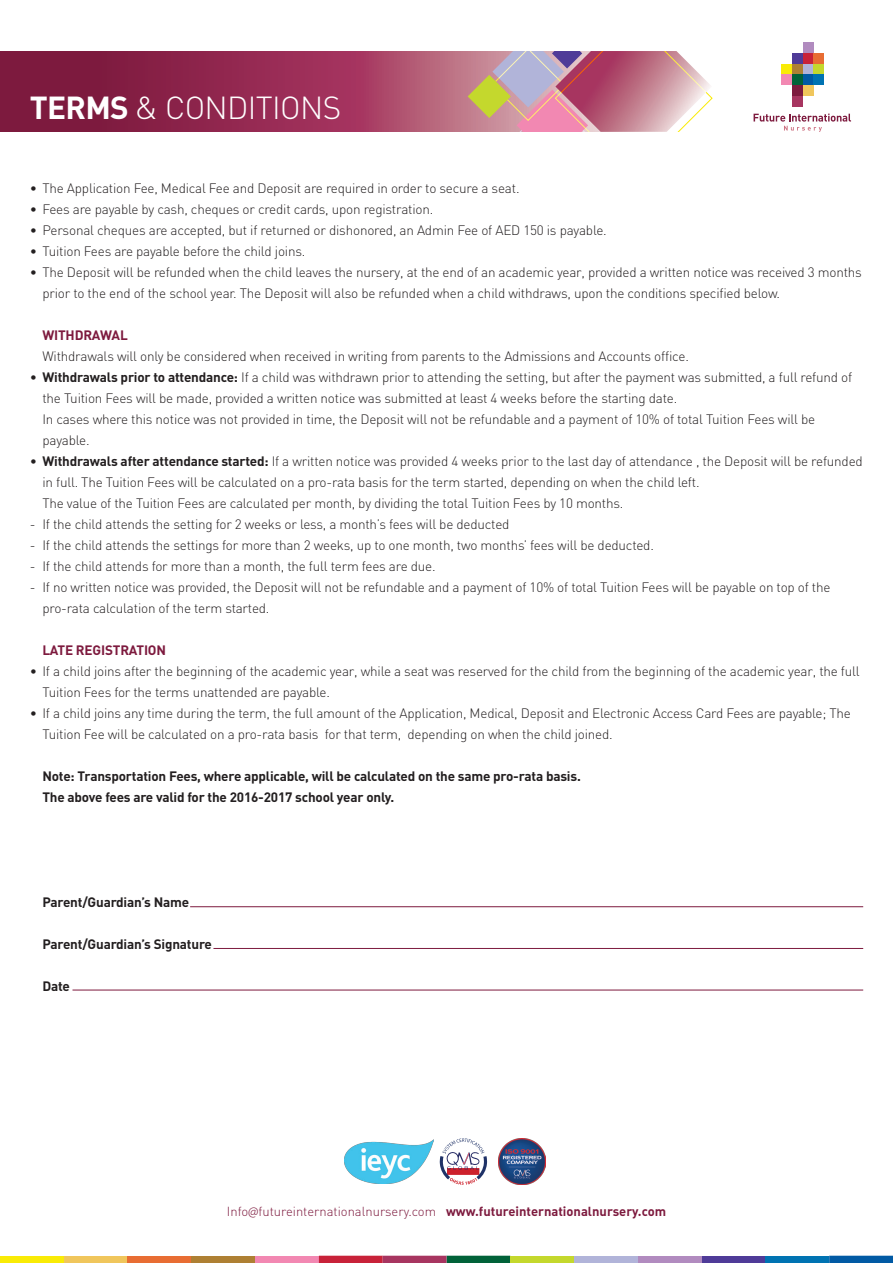
<style>
.page{position:relative;width:893px;height:1263px;background:#fff}
.page>*{position:absolute;margin:0;border:0;box-sizing:border-box;transform-origin:0 0}
.t1{font:300 31.5px "DIN";letter-spacing:-.02em;color:#fff}
.t2{font:300 13.5px/21px "DIN";letter-spacing:-.015em;color:#231f20}
.t3{font:700 13.5px/21px "DIN";letter-spacing:-.015em;color:#231f20}
.t4{font:700 13.5px "DIN";letter-spacing:-.015em;color:#7d1a3e}
.t5{font:12.9px "DIN Light Alternate";color:#7d1a3e}
.s1{font-weight:700}
.s2{font-family:"Myriad Pro";font-weight:300;font-size:14.4px}
.s3{font-family:"DIN Bold Alternate"}
</style>
<div class="page">
<svg style="left:496px;top:1136px;width:52px;height:51px"></svg>
<img style="left:499px;top:1138px;width:46px;height:47px">
<svg style="left:440px;top:1138px;width:47px;height:47px"></svg>
<img style="left:345px;top:1140px;width:89px;height:43px">
<div style="left:446px;top:1256px;width:64px;height:7px;background:#016239"></div>
<div style="left:510px;top:1256px;width:64px;height:7px;background:#c4d82d"></div>
<div style="left:574px;top:1256px;width:64px;height:7px;background:#b1b4d9"></div>
<div style="left:638px;top:1256px;width:64px;height:7px;background:#b18bbf"></div>
<div style="left:702px;top:1256px;width:63px;height:7px;background:#4f3b98"></div>
<div style="left:829px;top:1256px;width:64px;height:7px;background:#015aa4"></div>
<div style="left:765px;top:1256px;width:64px;height:7px;background:#0073b2"></div>
<div style="left:0;top:1256px;width:64px;height:7px;background:#f9eb06"></div>
<div style="left:64px;top:1256px;width:64px;height:7px;background:#f0c65c"></div>
<div style="left:128px;top:1256px;width:63px;height:7px;background:#e86d33"></div>
<div style="left:191px;top:1256px;width:64px;height:7px;background:#ae8033"></div>
<div style="left:255px;top:1256px;width:64px;height:7px;background:#f288b2"></div>
<div style="left:319px;top:1256px;width:64px;height:7px;background:#c82239"></div>
<div style="left:383px;top:1256px;width:63px;height:7px;background:#a73560"></div>
<svg style="left:0;top:51px;width:468px;height:81px;background:#942f53"></svg>
<svg style="left:754px;top:114px;width:97px;height:18px"></svg>
<div style="left:792px;top:53px;width:11px;height:11px;background:#4f3b98"></div>
<div style="left:803px;top:53px;width:10px;height:11px;background:#c82239"></div>
<div style="left:803px;top:43px;width:10px;height:10px;background:#b18bbf"></div>
<div style="left:813px;top:53px;width:11px;height:11px;background:#e86d33"></div>
<div style="left:792px;top:64px;width:11px;height:10px;background:#ae8033"></div>
<div style="left:803px;top:64px;width:10px;height:10px;background:#b1b4d9"></div>
<div style="left:813px;top:64px;width:11px;height:10px;background:#c4d82d"></div>
<div style="left:792px;top:74px;width:11px;height:11px;background:#016239"></div>
<div style="left:781px;top:64px;width:11px;height:10px;background:#f9eb06"></div>
<div style="left:781px;top:74px;width:11px;height:11px;background:#f288b2"></div>
<div style="left:803px;top:74px;width:10px;height:11px;background:#015aa4"></div>
<div style="left:792px;top:85px;width:11px;height:11px;background:#7d1a3e"></div>
<div style="left:792px;top:96px;width:11px;height:10px;background:#a73560"></div>
<div style="left:803px;top:85px;width:10px;height:11px;background:#f0c65c"></div>
<div style="left:813px;top:74px;width:11px;height:11px;background:#0073b2"></div>
<svg style="left:468px;top:51px;width:244px;height:81px;background:#c8939e"></svg>
<hr style="left:72px;top:990px;width:791px;height:1px;background:#7d1a3e">
<hr style="left:213px;top:948px;width:650px;height:1px;background:#7d1a3e">
<hr style="left:190px;top:906px;width:673px;height:1px;background:#7d1a3e">
<h1 class="t1" style="left:30px;top:89px;width:313px"><span class="s1">TERMS</span> &amp; CONDITIONS</h1>
<p class="t2" style="left:30px;top:177px;width:491px">• The Application Fee, Medical Fee and Deposit are required in order to secure a seat.</p>
<p class="t2" style="left:30px;top:198px;width:405px">• Fees are payable by cash, cheques or credit cards, upon registration.</p>
<p class="t2" style="left:30px;top:219px;width:578px">• Personal cheques are accepted, but if returned or dishonored, an Admin Fee of AED 150 is payable.</p>
<p class="t2" style="left:30px;top:240px;width:277px">• Tuition Fees are payable before the child joins.</p>
<p class="t2" style="left:30px;top:261px;width:834px">• The Deposit will be refunded when the child leaves the nursery, at the end of an academic year, provided a written notice was received 3 months</p>
<p class="t2" style="left:42px;top:282px;width:739px">prior to the end of the school year. The Deposit will also be refunded when a child withdraws, upon the conditions specified below.</p>
<p class="t4" style="left:42px;top:326px;width:87px">WITHDRAWAL</p>
<p class="t2" style="left:42px;top:345px;width:648px">Withdrawals will only be considered when received in writing from parents to the Admissions and Accounts office.</p>
<p class="t2" style="left:42px;top:387px;width:774px">the Tuition Fees will be made, provided a written notice was submitted at least 4 weeks before the starting date.<br>In cases where this notice was not provided in time, the Deposit will not be refundable and a payment of 10% of total Tuition Fees will be payable.</p>
<p class="t2" style="left:42px;top:471px;width:790px">in full. The Tuition Fees will be calculated on a pro-rata basis for the term started, depending on when the child left.<br>The value of the Tuition Fees are calculated per month, by dividing the total Tuition Fees by 10 months.<br>If the child attends the setting for 2 weeks or less, a month’s fees will be deducted<br>If the child attends the settings for more than 2 weeks, up to one month, two months’ fees will be deducted.<br>If the child attends for more than a month, the full term fees are due.<br>If no written notice was provided, the Deposit will not be refundable and a payment of 10% of total Tuition Fees will be payable on top of the pro-rata calculation of the term started.</p>
<p class="t4" style="left:42px;top:641px;width:125px">LATE REGISTRATION</p>
<p class="t2" style="left:42px;top:681px;width:289px">Tuition Fees for the terms unattended are payable.</p>
<p class="t2" style="left:42px;top:723px;width:572px">Tuition Fee will be calculated on a pro-rata basis for that term, depending on when the child joined.</p>
<p class="t3" style="left:42px;top:765px;width:540px">Note: Transportation Fees, where applicable, will be calculated on the same pro-rata basis.<br>The above fees are valid for the 2016-2017 school year only.</p>
<p class="t2" style="left:30px;top:366px;width:824px">• <span class="s1">Withdrawals prior to attendance:</span> If a child was withdrawn prior to attending the setting, but after the payment was submitted, a full refund of</p>
<p class="t2" style="left:30px;top:450px;width:834px">• <span class="s1">Withdrawals after attendance started:</span> If a written notice was provided 4 weeks prior to the last day of attendance , the Deposit will be refunded</p>
<p class="t2" style="left:30px;top:513px;width:7px;text-align:justify">- - - -</p>
<p class="t2" style="left:30px;top:660px;width:831px">• If a child joins after the beginning of the academic year, while a seat was reserved for the child from the beginning of the academic year, the full</p>
<p class="t2" style="left:30px;top:702px;width:822px">• If a child joins any time during the term, the full amount of the Application, Medical, Deposit and Electronic Access Card Fees are payable; The</p>
<p class="t3" style="left:42px;top:891px;width:148px">Parent/Guardian’s Name</p>
<p class="t3" style="left:42px;top:933px;width:171px">Parent/Guardian’s Signature</p>
<p class="t3" style="left:42px;top:975px;width:29px">Date</p>
<p class="t5" style="left:227px;top:1203px;width:441px">Info<span class="s2">@</span>futureinternationalnursery.com <span class="s3">www.futureinternationalnursery.com</span></p>
</div>
